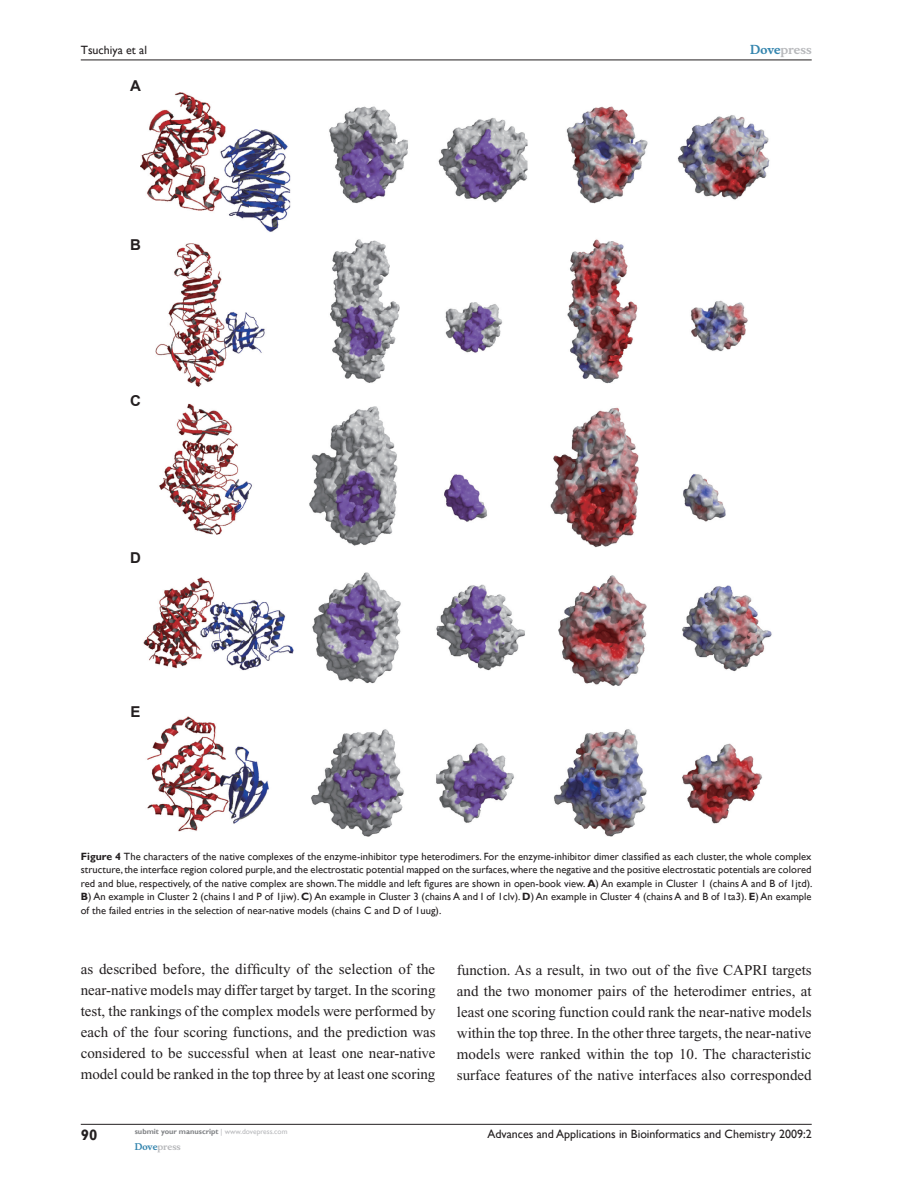
<style>
.page{position:relative;width:918px;height:1188px;background:#fff}
.page>*{position:absolute;margin:0;border:0;box-sizing:border-box;transform-origin:0 0}
.t1{font:15px/21px "Times New Roman";letter-spacing:-.005em;color:#231f20;text-align:justify}
.t2{font:700 15px "Arial";color:#231f20}
.t3{font:700 15px "Gill Sans";color:#231f20}
.t4{font:12px "Gill Sans";color:#231f20}
.t5{font:700 12px "Musee";color:#b8b9bc}
.t6{font:10.5px/13.5px "Gill Sans";letter-spacing:.005em;color:#231f20;text-align:justify}
.t7{font:700 9px "Musee";color:#b8b9bc}
.t8{font:700 7.5px "Gill Sans";color:#808285}
.s1{color:#3485ae}
.s2{font-weight:700}
.s3{font-weight:400;color:#b8b9bc}
</style>
<div class="page">
<hr style="left:81px;top:1124px;width:731px;height:1px;background:#231f20">
<hr style="left:81px;top:60px;width:731px;height:1px;background:#231f20">
<img style="left:140px;top:92px;width:632px;height:745px">
<p class="t4" style="left:81px;top:43px;width:68px">Tsuchiya et al</p>
<p class="t5" style="left:750px;top:43px;width:63px"><span class="s1">Dove</span>press</p>
<h1 class="t2" style="left:130px;top:76px;width:12px">A</h1>
<h1 class="t2" style="left:130px;top:235px;width:12px">B</h1>
<h1 class="t2" style="left:130px;top:391px;width:12px">C</h1>
<h1 class="t2" style="left:130px;top:547px;width:12px">D</h1>
<h1 class="t2" style="left:131px;top:702px;width:12px">E</h1>
<p class="t6" style="left:81px;top:850px;width:733px"><span class="s2">Figure 4</span> The characters of the native complexes of the enzyme-inhibitor type heterodimers. For the enzyme-inhibitor dimer classified as each cluster, the whole complex structure, the interface region colored purple, and the electrostatic potential mapped on the surfaces, where the negative and the positive electrostatic potentials are colored red and blue, respectively, of the native complex are shown. The middle and left figures are shown in open-book view. <span class="s2">A</span>) An example in Cluster 1 (chains A and B of 1jtd).<br><span class="s2">B</span>) An example in Cluster 2 (chains I and P of 1jiw). <span class="s2">C</span>) An example in Cluster 3 (chains A and I of 1clv). <span class="s2">D</span>) An example in Cluster 4 (chains A and B of 1ta3). <span class="s2">E</span>) An example of the failed entries in the selection of near-native models (chains C and D of 1uug).</p>
<p class="t1" style="left:81px;top:959px;width:356px">as described before, the difficulty of the selection of the near-native models may differ target by target. In the scoring test, the rankings of the complex models were performed by each of the four scoring functions, and the prediction was considered to be successful when at least one near-native model could be ranked in the top three by at least one scoring</p>
<p class="t1" style="left:457px;top:959px;width:356px">function. As a result, in two out of the five CAPRI targets and the two monomer pairs of the heterodimer entries, at least one scoring function could rank the near-native models within the top three. In the other three targets, the near-native models were ranked within the top 10. The characteristic surface features of the native interfaces also corresponded</p>
<h1 class="t3" style="left:81px;top:1126px;width:18px">90</h1>
<p class="t4" style="left:487px;top:1127px;width:326px">Advances and Applications in Bioinformatics and Chemistry 2009:2</p>
<p class="t8" style="left:135px;top:1127px;width:154px">submit your manuscript <span class="s3">| www.dovepress.com</span></p>
<p class="t7" style="left:135px;top:1141px;width:48px"><span class="s1">Dove</span>press</p>
</div>
